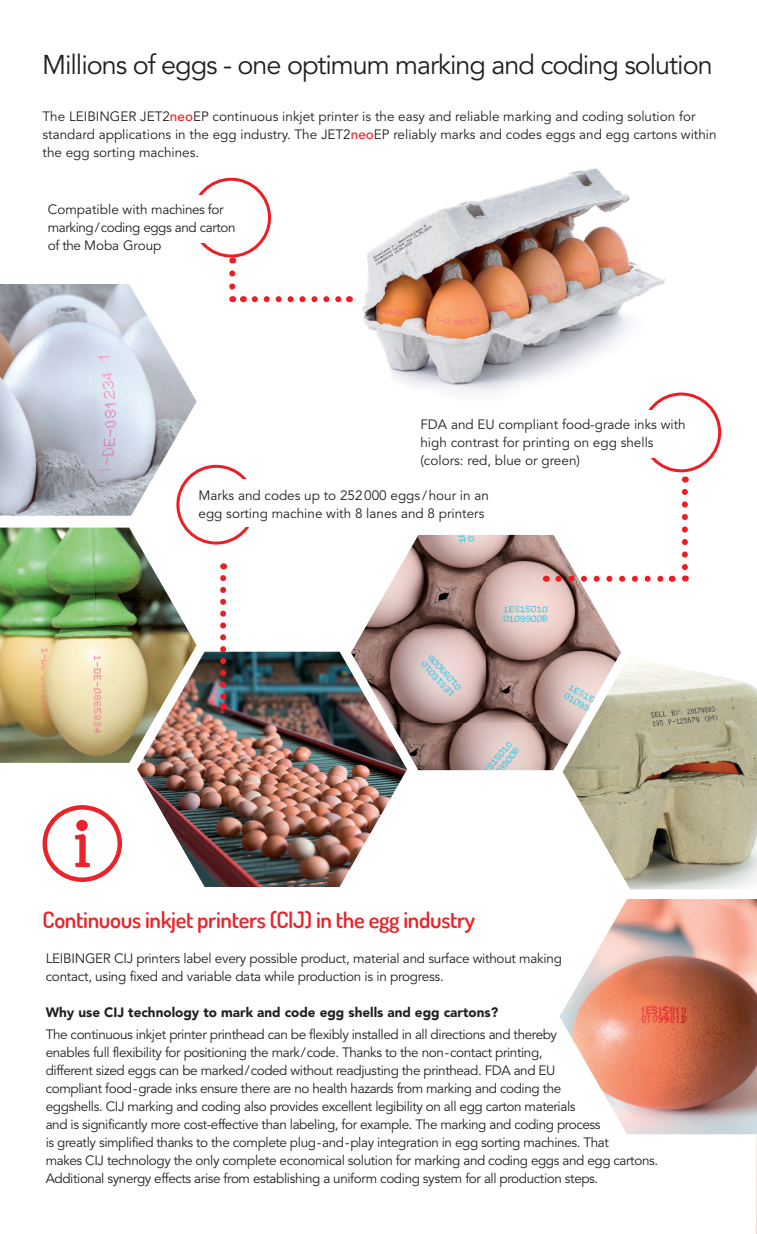
<style>
.page{position:relative;width:757px;height:1234px;background:#fff}
.page>*{position:absolute;margin:0;border:0;box-sizing:border-box;transform-origin:0 0}
.t1{font:27px "Avenir LT Std";letter-spacing:-.04em;color:#231f20}
.t2{font:600 22.5px "Dosis";letter-spacing:-.015em;color:#ea232a}
.t3{font:13.5px/18px "Avenir LT Std";letter-spacing:-.03em;color:#231f20}
.t4{font:13.5px/18px "Avenir LT Std";color:#231f20}
.t5{font:900 13.5px "Avenir LT Pro";color:#231f20}
.s1{font-weight:500;color:#ee1d23}
</style>
<div class="page">
<hr style="left:756px;top:1070px;width:1px;height:163px;background:#ee1d23">
<div style="left:43px;top:805px;width:79px;height:76px;border:4px solid #ea232a;border-radius:50%"></div>
<svg style="left:75px;top:834px;width:15px;height:32px"></svg>
<div style="left:76px;top:819px;width:12px;height:11px;background:#ea232a;border-radius:50%"></div>
<img style="left:137px;top:651px;width:270px;height:235px">
<img style="left:365px;top:535px;width:242px;height:93px">
<img style="left:351px;top:628px;width:270px;height:95px">
<img style="left:391px;top:723px;width:172px;height:47px">
<img style="left:559px;top:899px;width:198px;height:234px">
<img style="left:0;top:284px;width:197px;height:231px">
<img style="left:563px;top:654px;width:194px;height:235px">
<img style="left:0;top:527px;width:197px;height:235px">
<img style="left:337px;top:168px;width:338px;height:232px">
<div style="left:176px;top:464px;width:80px;height:80px;border:3px solid #ee1d23;border-radius:50%"></div>
<div style="left:212px;top:479px;width:70px;height:47px;background:#fff"></div>
<svg style="left:220px;top:578px;width:6px;height:131px"></svg>
<div style="left:191px;top:178px;width:80px;height:79px;border:3px solid #ee1d23;border-radius:50%"></div>
<div style="left:168px;top:195px;width:71px;height:48px;background:#fff"></div>
<svg style="left:229px;top:273px;width:6px;height:29px"></svg>
<svg style="left:255px;top:296px;width:88px;height:6px"></svg>
<div style="left:641px;top:392px;width:80px;height:80px;border:3px solid #ee1d23;border-radius:50%"></div>
<div style="left:617px;top:410px;width:71px;height:47px;background:#fff"></div>
<svg style="left:682px;top:492px;width:6px;height:89px"></svg>
<svg style="left:558px;top:575px;width:106px;height:6px"></svg>
<h1 class="t1" style="left:42px;top:50px;width:672px">Millions of eggs - one optimum marking and coding solution</h1>
<p class="t4" style="left:43px;top:108px;width:676px">The LEIBINGER JET2<span class="s1">neo</span>EP continuous inkjet printer is the easy and reliable marking and coding solution for standard applications in the egg industry. The JET2<span class="s1">neo</span>EP reliably marks and codes eggs and egg cartons within the egg sorting machines.</p>
<p class="t3" style="left:48px;top:200px;width:189px">Compatible with machines for marking / coding eggs and carton of the Moba Group</p>
<p class="t4" style="left:420px;top:415px;width:267px">FDA and EU compliant food-grade inks with high contrast for printing on egg shells (colors: red, blue or green)</p>
<p class="t4" style="left:198px;top:487px;width:292px">Marks and codes up to 252 000 eggs / hour in an egg sorting machine with 8 lanes and 8 printers</p>
<h2 class="t2" style="left:43px;top:904px;width:434px">Continuous inkjet printers (CIJ) in the egg industry</h2>
<p class="t3" style="left:46px;top:949px;width:518px">LEIBINGER CIJ printers label every possible product, material and surface without making contact, using fixed and variable data while production is in progress.</p>
<p class="t5" style="left:46px;top:1004px;width:454px">Why use CIJ technology to mark and code egg shells and egg cartons?</p>
<p class="t3" style="left:46px;top:1025px;width:614px">The continuous inkjet printer printhead can be flexibly installed in all directions and thereby<br>enables full flexibility for positioning the mark / code. Thanks to the non - contact printing,<br>different sized eggs can be marked / coded without readjusting the printhead. FDA and EU<br>compliant food - grade inks ensure there are no health hazards from marking and coding the<br>eggshells. CIJ marking and coding also provides excellent legibility on all egg carton materials<br>and is significantly more cost-effective than labeling, for example. The marking and coding process<br>is greatly simplified thanks to the complete plug - and - play integration in egg sorting machines. That<br>makes CIJ technology the only complete economical solution for marking and coding eggs and egg cartons.<br>Additional synergy effects arise from establishing a uniform coding system for all production steps.</p>
</div>
